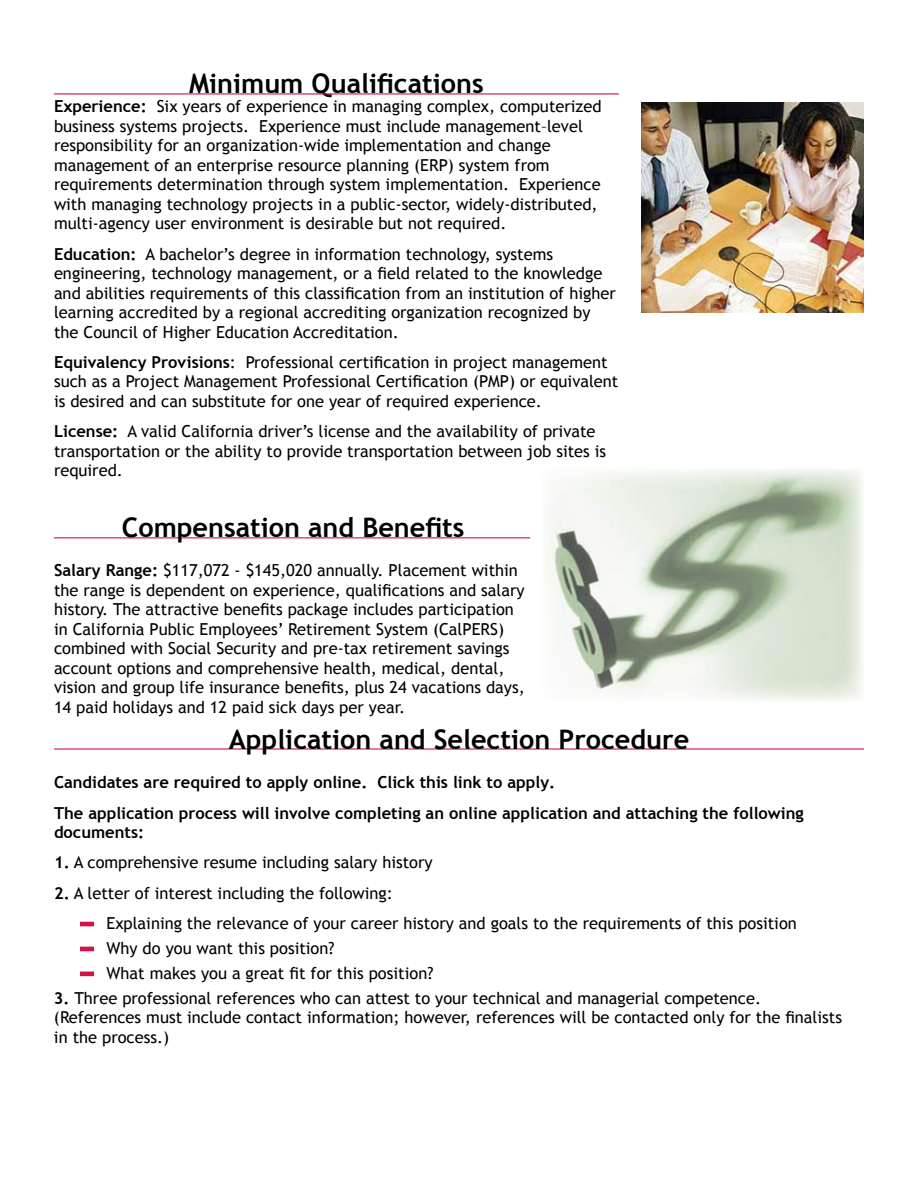
<style>
.page{position:relative;width:918px;height:1188px;background:#fff}
.page>*{position:absolute;margin:0;border:0;box-sizing:border-box;transform-origin:0 0}
.t1{font:700 27px "Trebuchet MS";color:#000}
.t2{font:16.5px/19.5px "Trebuchet MS";color:#000}
.t3{font:700 16.5px/30.3px "Trebuchet MS";color:#000}
.s1{font-weight:700}
.s2{font-style:inherit}
.s3{font-weight:700;color:#d31245}
</style>
<div class="page">
<img style="left:549px;top:469px;width:314px;height:231px">
<hr style="left:54px;top:537px;width:476px;height:1px;background:#d31245">
<img style="left:641px;top:102px;width:223px;height:210px">
<hr style="left:54px;top:748px;width:810px;height:2px;background:#d31245">
<hr style="left:54px;top:93px;width:565px;height:1px;background:#d31245">
<div style="left:80px;top:922px;width:14px;height:4px;border:3px solid #d31245"></div>
<div style="left:80px;top:947px;width:14px;height:4px;border:3px solid #d31245"></div>
<div style="left:80px;top:972px;width:14px;height:4px;border:3px solid #d31245"></div>
<h1 class="t1" style="left:189px;top:66px;width:296px">Minimum Qualifications</h1>
<p class="t2" style="left:54px;top:97px;width:549px"><span class="s1">Experience:</span> Six years of experience in managing complex, computerized business systems projects. Experience must include management–level responsibility for an organization-wide implementation and change management of an enterprise resource planning (ERP) system from requirements determination through system implementation. Experience with managing technology projects in a public-sector, widely-distributed, multi-agency user environment is desirable but not required.</p>
<p class="t2" style="left:54px;top:244px;width:563px"><span class="s1">Education:</span> A bachelor’s degree in information technology, systems engineering, technology management, or a field related to the knowledge and abilities requirements of this classification from an institution of higher learning accredited by a regional accrediting organization recognized by the Council of Higher Education Accreditation.</p>
<p class="t2" style="left:54px;top:353px;width:566px"><span class="s1">Equivalency Provisions</span>: Professional certification in project management such as a Project Management Professional Certification (PMP) or equivalent is desired and can substitute for one year of required experience.</p>
<p class="t2" style="left:54px;top:422px;width:554px"><span class="s1">License:</span> A valid California driver’s license and the availability of private transportation or the ability to provide transportation between job sites is required.</p>
<h1 class="t1" style="left:122px;top:510px;width:344px">Compensation and Benefits</h1>
<p class="t2" style="left:54px;top:561px;width:472px"><span class="s1">Salary Range:</span> $117,072 - $145,020 annually. Placement within the range is dependent on experience, qualifications and salary history. The attractive benefits package includes participation in California Public Employees’ Retirement System (CalPERS) combined with Social Security and pre-tax retirement savings account options and comprehensive health, medical, dental, vision and group life insurance benefits, plus 24 vacations days, 14 paid holidays and 12 paid sick days per year.</p>
<h1 class="t1" style="left:229px;top:722px;width:462px">Application and Selection Procedure</h1>
<p class="t3" style="left:54px;top:767px;width:751px">Candidates are required to apply online<span class="s2">. Click this link to apply.<br></span>The application process will involve completing an online application and attaching the following</p>
<p class="t3" style="left:54px;top:817px;width:92px">documents:</p>
<p class="t2" style="left:54px;top:853px;width:380px"><span class="s1">1.</span> A comprehensive resume including salary history</p>
<p class="t2" style="left:54px;top:883px;width:340px"><span class="s1">2.</span> A letter of interest including the following:</p>
<p class="t2" style="left:81px;top:914px;width:717px"><span class="s3">—</span> Explaining the relevance of your career history and goals to the requirements of this position</p>
<p class="t2" style="left:81px;top:938px;width:255px"><span class="s3">—</span> Why do you want this position?</p>
<p class="t2" style="left:81px;top:963px;width:354px"><span class="s3">—</span> What makes you a great fit for this position?</p>
<p class="t2" style="left:54px;top:988px;width:790px"><span class="s1">3.</span> Three professional references who can attest to your technical and managerial competence. (References must include contact information; however, references will be contacted only for the finalists in the process.)</p>
</div>
